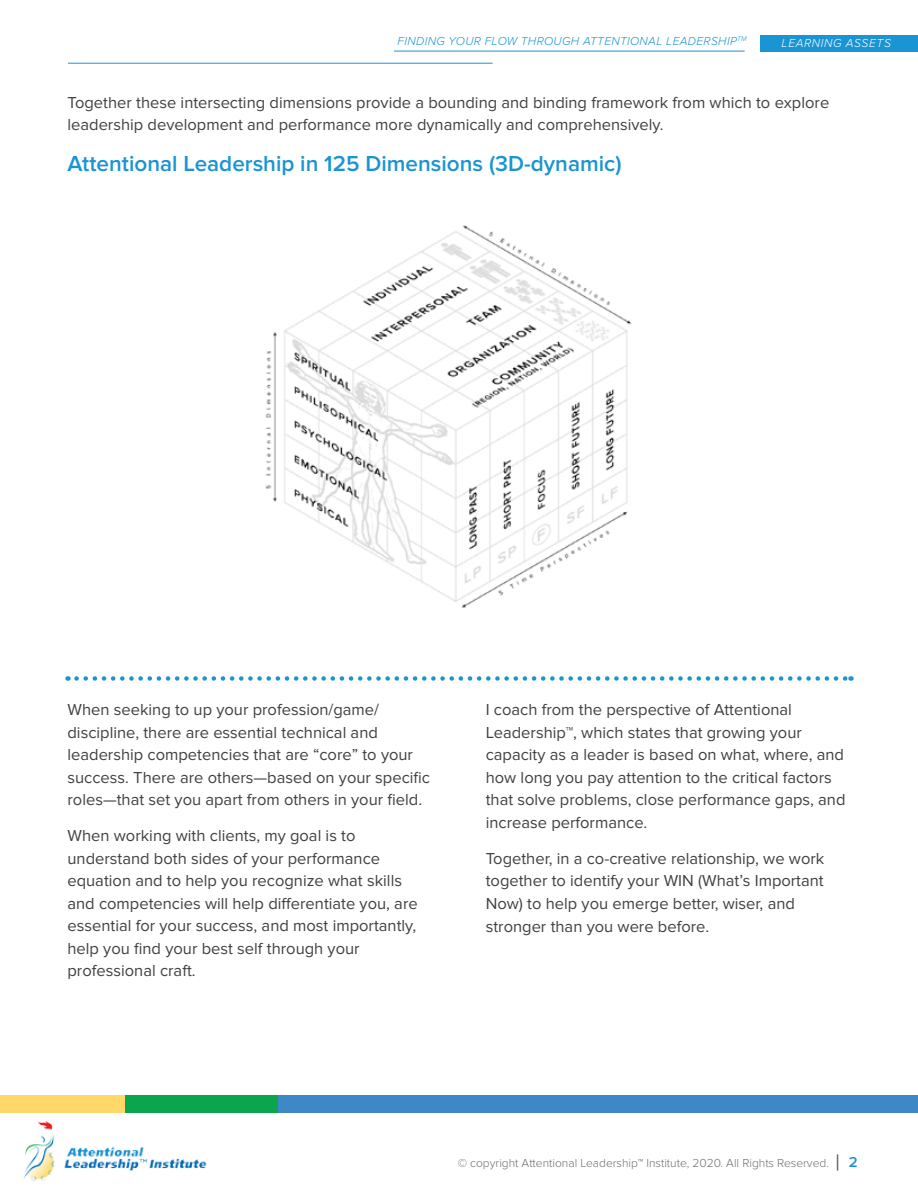
<style>
.page{position:relative;width:918px;height:1188px;background:#fff}
.page>*{position:absolute;margin:0;border:0;box-sizing:border-box;transform-origin:0 0}
.t1{font:600 22.5px "Proxima Nova";color:#1a94d2}
.t2{font:16.5px/22.5px "Proxima Nova";color:#414042}
.t3{font:600 15px "Proxima Nova";color:#1a94d2}
.t4{font:300 12px "Proxima Nova";color:#6d6e71}
.t5{font:italic 300 12px "Proxima Nova";letter-spacing:.025em;color:#1a94d2}
.t6{font:italic 300 12px "Proxima Nova";letter-spacing:.05em;color:#fff}
</style>
<div class="page">
<img style="left:265px;top:225px;width:367px;height:383px">
<svg style="left:76px;top:676px;width:775px;height:5px"></svg>
<div style="left:760px;top:35px;width:158px;height:16px;background:#1a94d2"></div>
<hr style="left:394px;top:51px;width:351px;height:1px;background:#1a94d2">
<hr style="left:68px;top:63px;width:425px;height:1px;background:#1a94d2">
<div style="left:0;top:1096px;width:126px;height:17px;background:#fed969"></div>
<div style="left:125px;top:1096px;width:154px;height:17px;background:#0ba54d"></div>
<div style="left:279px;top:1096px;width:639px;height:17px;background:#3f88c8"></div>
<img style="left:23px;top:1120px;width:184px;height:62px">
<svg style="left:837px;top:1154px;width:1px;height:17px"></svg>
<p class="t5" style="left:398px;top:35px;width:351px">FINDING YOUR FLOW THROUGH ATTENTIONAL LEADERSHIP<sup>TM</sup></p>
<p class="t6" style="left:782px;top:37px;width:111px">LEARNING ASSETS</p>
<p class="t2" style="left:68px;top:91px;width:763px">Together these intersecting dimensions provide a bounding and binding framework from which to explore leadership development and performance more dynamically and comprehensively.</p>
<h1 class="t1" style="left:68px;top:150px;width:556px">Attentional Leadership in 125 Dimensions (3D-dynamic)</h1>
<p class="t2" style="left:68px;top:699px;width:364px">When seeking to up your profession/game/ discipline, there are essential technical and leadership competencies that are “core” to your success. There are others—based on your specific roles—that set you apart from others in your field.</p>
<p class="t2" style="left:68px;top:825px;width:352px">When working with clients, my goal is to understand both sides of your performance equation and to help you recognize what skills and competencies will help differentiate you, are essential for your success, and most importantly, help you find your best self through your professional craft.</p>
<p class="t2" style="left:486px;top:699px;width:361px">I coach from the perspective of Attentional Leadership™, which states that growing your capacity as a leader is based on what, where, and how long you pay attention to the critical factors that solve problems, close performance gaps, and increase performance.</p>
<p class="t2" style="left:486px;top:848px;width:340px">Together, in a co-creative relationship, we work together to identify your WIN (What’s Important Now) to help you emerge better, wiser, and stronger than you were before.</p>
<p class="t4" style="left:458px;top:1157px;width:373px">© copyright Attentional Leadership™ Institute, 2020. All Rights Reserved.</p>
<p class="t3" style="left:849px;top:1154px;width:10px">2</p>
</div>
